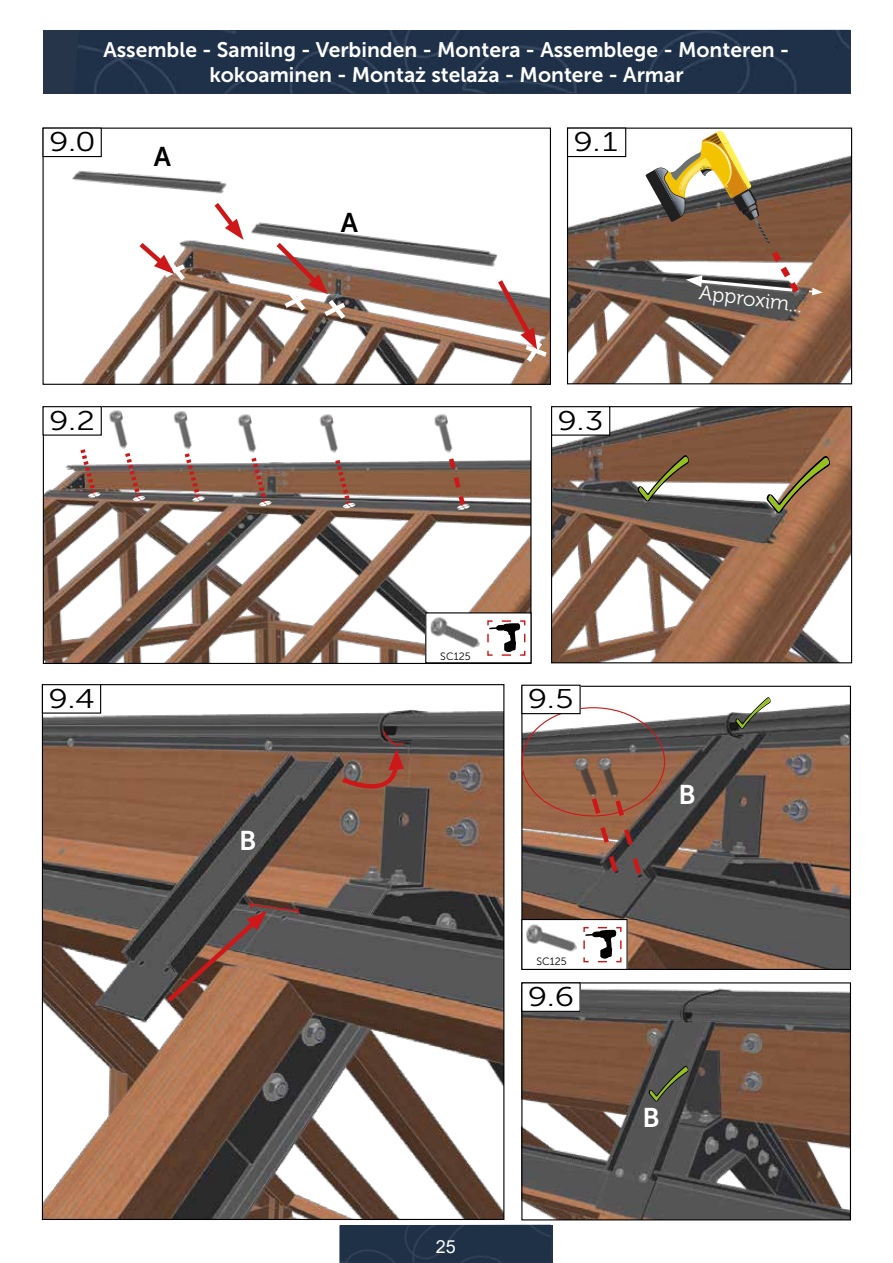
<style>
.page{position:relative;width:893px;height:1263px;background:#fff}
.page>*{position:absolute;margin:0;border:0;box-sizing:border-box;transform-origin:0 0}
.t1{font:27px "Museo Sans 300";color:#000;scale:1.22 1}
.t2{font:27px "Museo Sans 700";color:#fff}
.t3{font:27px "Museo Sans 700";color:#000}
.t4{font:21px/25.2px "Museo Sans 700";color:#fff;text-align:center}
.t5{font:20.4px "Museo 300";color:#fff}
.t6{font:18px "Arial";color:#fff}
.t7{font:10.65px "Museo Sans 300";color:#000}
</style>
<div class="page">
<img style="left:339px;top:1225px;width:212px;height:38px">
<div style="left:43px;top:30px;width:807px;height:64px;background:#27354a"></div>
<img style="left:78px;top:30px;width:771px;height:64px">
<img style="left:45px;top:157px;width:504px;height:226px">
<div style="left:43px;top:128px;width:508px;height:257px;border:1px solid #000"></div>
<img style="left:272px;top:238px;width:78px;height:86px">
<svg style="left:210px;top:198px;width:34px;height:42px"></svg>
<svg style="left:135px;top:238px;width:55px;height:47px"></svg>
<img style="left:45px;top:460px;width:484px;height:202px">
<div style="left:43px;top:406px;width:488px;height:258px;border:1px solid #000"></div>
<img style="left:553px;top:408px;width:297px;height:253px">
<div style="left:551px;top:406px;width:301px;height:257px;border:1px solid #000"></div>
<img style="left:569px;top:130px;width:281px;height:252px">
<div style="left:567px;top:128px;width:285px;height:256px;border:1px solid #000"></div>
<svg style="left:766px;top:456px;width:64px;height:57px;background:#96764f"></svg>
<svg style="left:637px;top:455px;width:52px;height:46px"></svg>
<img style="left:44px;top:686px;width:458px;height:532px">
<img style="left:523px;top:988px;width:326px;height:230px">
<div style="left:521px;top:982px;width:330px;height:238px;border:1px solid #000"></div>
<img style="left:523px;top:704px;width:326px;height:264px">
<div style="left:521px;top:686px;width:330px;height:284px;border:1px solid #000"></div>
<svg style="left:735px;top:697px;width:36px;height:32px"></svg>
<svg style="left:649px;top:1066px;width:39px;height:35px"></svg>
<svg style="left:588px;top:793px;width:57px;height:86px;background:#7f5648"></svg>
<img style="left:567px;top:751px;width:24px;height:49px">
<img style="left:591px;top:751px;width:31px;height:49px">
<div style="left:522px;top:919px;width:105px;height:50px;background:#fff"></div>
<div style="left:521px;top:919px;width:107px;height:51px;border:1px solid #000"></div>
<img style="left:525px;top:919px;width:55px;height:33px">
<svg style="left:583px;top:927px;width:39px;height:36px"></svg>
<svg style="left:163px;top:900px;width:138px;height:106px;background:#72554a"></svg>
<svg style="left:336px;top:729px;width:70px;height:74px;background:#755145"></svg>
<div style="left:43px;top:406px;width:59px;height:30px;border:1px solid #000"></div>
<div style="left:42px;top:685px;width:59px;height:28px;background:#fff"></div>
<div style="left:42px;top:684px;width:59px;height:30px;border:1px solid #000"></div>
<div style="left:522px;top:685px;width:58px;height:29px;background:#fff"></div>
<div style="left:521px;top:685px;width:60px;height:29px;border:1px solid #000"></div>
<div style="left:522px;top:983px;width:58px;height:28px;background:#fff"></div>
<div style="left:521px;top:982px;width:60px;height:30px;border:1px solid #000"></div>
<svg style="left:645px;top:132px;width:178px;height:167px"></svg>
<svg style="left:446px;top:458px;width:30px;height:53px;background:#8f6c5e"></svg>
<svg style="left:332px;top:460px;width:30px;height:50px"></svg>
<svg style="left:248px;top:457px;width:30px;height:51px;background:#8b7169"></svg>
<svg style="left:181px;top:453px;width:30px;height:51px"></svg>
<svg style="left:122px;top:453px;width:30px;height:50px"></svg>
<svg style="left:77px;top:449px;width:30px;height:50px"></svg>
<img style="left:434px;top:414px;width:19px;height:39px">
<img style="left:319px;top:414px;width:19px;height:39px">
<img style="left:238px;top:414px;width:19px;height:39px">
<img style="left:173px;top:411px;width:19px;height:39px">
<img style="left:106px;top:407px;width:24px;height:45px">
<div style="left:567px;top:128px;width:59px;height:29px;background:#fff"></div>
<div style="left:567px;top:128px;width:59px;height:29px;border:1px solid #000"></div>
<div style="left:43px;top:128px;width:59px;height:29px;border:1px solid #000"></div>
<div style="left:552px;top:407px;width:58px;height:28px;background:#fff"></div>
<div style="left:551px;top:406px;width:59px;height:30px;border:1px solid #000"></div>
<svg style="left:494px;top:275px;width:57px;height:92px"></svg>
<div style="left:426px;top:613px;width:105px;height:50px;background:#fff"></div>
<img style="left:430px;top:617px;width:50px;height:31px">
<svg style="left:487px;top:620px;width:39px;height:36px"></svg>
<p class="t4" style="left:103px;top:37px;width:688px">Assemble - Samilng - Verbinden - Montera - Assemblege - Monteren - kokoaminen - Montaż stelaża - Montere - Armar</p>
<p class="t1" style="left:49px;top:127px;width:39px">9.0</p>
<p class="t1" style="left:574px;top:127px;width:39px">9.1</p>
<p class="t3" style="left:154px;top:142px;width:19px">A</p>
<p class="t1" style="left:49px;top:406px;width:39px">9.2</p>
<p class="t3" style="left:341px;top:207px;width:19px">A</p>
<p class="t1" style="left:558px;top:406px;width:39px">9.3</p>
<p class="t5" style="left:701px;top:280px;width:105px;rotate:8deg">Approxim...</p>
<p class="t7" style="left:440px;top:651px;width:32px">SC125</p>
<p class="t1" style="left:49px;top:684px;width:39px">9.4</p>
<p class="t1" style="left:528px;top:684px;width:39px">9.5</p>
<p class="t2" style="left:239px;top:826px;width:19px">B</p>
<p class="t7" style="left:536px;top:955px;width:32px">SC125</p>
<p class="t1" style="left:528px;top:982px;width:39px">9.6</p>
<p class="t6" style="left:436px;top:1234px;width:22px">25</p>
<p class="t2" style="left:678px;top:779px;width:19px">B</p>
<p class="t2" style="left:642px;top:1103px;width:19px">B</p>
</div>
